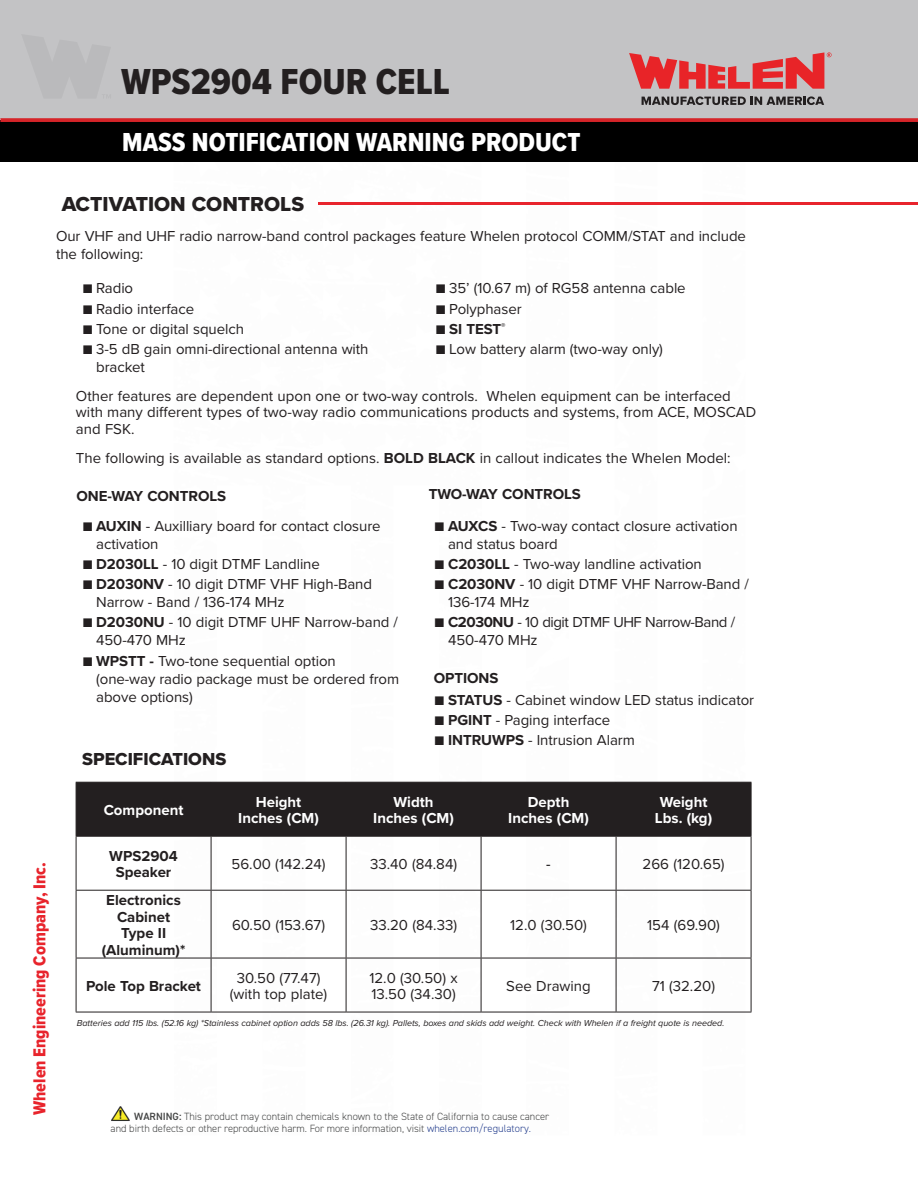
<style>
.page{position:relative;width:918px;height:1188px;background:#fff}
.page>*{position:absolute;margin:0;border:0;box-sizing:border-box;transform-origin:0 0}
.t1{font:37.5px "Proxima Nova Cond Extrabld";color:#231f20}
.t2{font:27px "Proxima Nova Cond Extrabld";color:#fff}
.t3{font:21px "Proxima Nova Extrabld";color:#231f20}
.t4{font:18px "Proxima Nova Cond Extrabld";color:#e8242c}
.t5{font:18px "Proxima Nova Extrabld";color:#231f20}
.t6{font:15px/18px "Proxima Nova";letter-spacing:-.005em;color:#231f20}
.t7{font:700 15px/16.5px "Proxima Nova";color:#231f20;text-align:center}
.t8{font:700 15px/16.5px "Proxima Nova";color:#fff;text-align:center}
.t9{font:15px/18px "Proxima Nova";letter-spacing:-.03em;color:#231f20}
.t10{font:500 15px "Proxima Nova";color:#231f20}
.t11{font:300 10.5px/12px "DIN2014";color:#454646}
.t12{font:italic 9px "Proxima Nova";letter-spacing:-.005em;color:#231f20}
.s1{font-family:"Proxima Nova Cond Extrabld"}
.s2{font-family:"Proxima Nova Cond Extrabld";font-weight:400}
.s3{font-weight:700}
.s4{font-weight:600}
.s5{color:#253f8e}
</style>
<div class="page">
<img style="left:174px;top:202px;width:571px;height:810px">
<div style="left:0;top:0;width:918px;height:118px;background:#c3c3c5"></div>
<div style="left:0;top:121px;width:918px;height:41px;background:#000"></div>
<svg style="left:642px;top:96px;width:182px;height:9px"></svg>
<svg style="left:629px;top:52px;width:203px;height:37px"></svg>
<img style="left:111px;top:1106px;width:19px;height:14px">
<svg style="left:111px;top:1120px;width:19px;height:1px"></svg>
<svg style="left:0;top:118px;width:918px;height:4px;background:#d22c30"></svg>
<div style="left:77px;top:783px;width:674px;height:53px;background:#231f20"></div>
<hr style="left:76px;top:837px;width:1px;height:53px;background:#231f20">
<hr style="left:211px;top:837px;width:1px;height:53px;background:#231f20">
<hr style="left:346px;top:837px;width:1px;height:53px;background:#231f20">
<hr style="left:481px;top:837px;width:1px;height:53px;background:#231f20">
<hr style="left:616px;top:837px;width:1px;height:53px;background:#231f20">
<hr style="left:751px;top:837px;width:1px;height:53px;background:#231f20">
<hr style="left:76px;top:890px;width:135px;height:1px;background:#231f20">
<hr style="left:76px;top:891px;width:1px;height:67px;background:#231f20">
<hr style="left:211px;top:890px;width:135px;height:1px;background:#231f20">
<hr style="left:211px;top:891px;width:1px;height:67px;background:#231f20">
<hr style="left:346px;top:890px;width:135px;height:1px;background:#231f20">
<hr style="left:346px;top:891px;width:1px;height:67px;background:#231f20">
<hr style="left:481px;top:890px;width:135px;height:1px;background:#231f20">
<hr style="left:481px;top:891px;width:1px;height:67px;background:#231f20">
<hr style="left:616px;top:890px;width:135px;height:1px;background:#231f20">
<hr style="left:616px;top:891px;width:1px;height:67px;background:#231f20">
<hr style="left:751px;top:891px;width:1px;height:67px;background:#231f20">
<hr style="left:76px;top:958px;width:135px;height:1px;background:#231f20">
<hr style="left:76px;top:958px;width:1px;height:54px;background:#231f20">
<hr style="left:211px;top:958px;width:135px;height:1px;background:#231f20">
<hr style="left:211px;top:958px;width:1px;height:54px;background:#231f20">
<hr style="left:346px;top:958px;width:135px;height:1px;background:#231f20">
<hr style="left:346px;top:958px;width:1px;height:54px;background:#231f20">
<hr style="left:481px;top:958px;width:135px;height:1px;background:#231f20">
<hr style="left:481px;top:958px;width:1px;height:54px;background:#231f20">
<hr style="left:616px;top:958px;width:135px;height:1px;background:#231f20">
<hr style="left:616px;top:958px;width:1px;height:54px;background:#231f20">
<hr style="left:751px;top:958px;width:1px;height:54px;background:#231f20">
<hr style="left:76px;top:1012px;width:135px;height:1px;background:#231f20">
<hr style="left:211px;top:1012px;width:135px;height:1px;background:#231f20">
<hr style="left:346px;top:1012px;width:135px;height:1px;background:#231f20">
<hr style="left:481px;top:1012px;width:135px;height:1px;background:#231f20">
<hr style="left:616px;top:1012px;width:135px;height:1px;background:#231f20">
<hr style="left:76px;top:782px;width:135px;height:1px;background:#231f20">
<hr style="left:76px;top:783px;width:1px;height:53px;background:#231f20">
<hr style="left:211px;top:782px;width:135px;height:1px;background:#231f20">
<hr style="left:211px;top:783px;width:1px;height:53px;background:#231f20">
<hr style="left:346px;top:782px;width:135px;height:1px;background:#231f20">
<hr style="left:346px;top:783px;width:1px;height:53px;background:#231f20">
<hr style="left:481px;top:782px;width:135px;height:1px;background:#231f20">
<hr style="left:481px;top:783px;width:1px;height:53px;background:#231f20">
<hr style="left:616px;top:782px;width:135px;height:1px;background:#231f20">
<hr style="left:616px;top:783px;width:1px;height:53px;background:#231f20">
<hr style="left:751px;top:783px;width:1px;height:53px;background:#231f20">
<hr style="left:76px;top:836px;width:135px;height:1px;background:#231f20">
<hr style="left:211px;top:836px;width:135px;height:1px;background:#231f20">
<hr style="left:346px;top:836px;width:135px;height:1px;background:#231f20">
<hr style="left:481px;top:836px;width:135px;height:1px;background:#231f20">
<hr style="left:616px;top:836px;width:135px;height:1px;background:#231f20">
<hr style="left:319px;top:202px;width:599px;height:3px;background:#e8242d">
<h1 class="t1" style="left:121px;top:54px;width:330px">WPS2904 FOUR CELL</h1>
<h2 class="t2" style="left:122px;top:122px;width:460px">MASS NOTIFICATION WARNING PRODUCT</h2>
<h3 class="t3" style="left:62px;top:188px;width:244px">ACTIVATION CONTROLS</h3>
<p class="t6" style="left:56px;top:227px;width:691px">Our VHF and UHF radio narrow-band control packages feature Whelen protocol COMM/STAT and include the following:</p>
<p class="t6" style="left:83px;top:279px;width:52px"><span class="s1">■</span> Radio</p>
<p class="t6" style="left:83px;top:299px;width:113px"><span class="s1">■</span> Radio interface</p>
<p class="t6" style="left:83px;top:319px;width:163px"><span class="s1">■</span> Tone or digital squelch</p>
<p class="t6" style="left:96px;top:339px;width:274px;text-indent:-14px"><span class="s1">■</span> 3-5 dB gain omni-directional antenna with bracket</p>
<p class="t6" style="left:436px;top:279px;width:252px"><span class="s1">■</span> 35’ (10.67 m) of RG58 antenna cable</p>
<p class="t6" style="left:436px;top:299px;width:87px"><span class="s1">■</span> Polyphaser</p>
<p class="t7" style="left:436px;top:320px;width:71px"><span class="s2">■</span> SI TEST<sup>®</sup></p>
<p class="t6" style="left:436px;top:339px;width:229px"><span class="s1">■</span> Low battery alarm (two-way only)</p>
<p class="t6" style="left:76px;top:387px;width:682px;line-height:16.5px">Other features are dependent upon one or two-way controls. Whelen equipment can be interfaced with many different types of two-way radio communications products and systems, from ACE, MOSCAD and FSK.</p>
<p class="t6" style="left:76px;top:449px;width:656px">The following is available as standard options. <span class="s3">BOLD BLACK</span> in callout indicates the Whelen Model:</p>
<p class="t4" style="left:26px;top:1115px;width:254px;rotate:-90deg">Whelen Engineering Company, Inc.</p>
<p class="t7" style="left:77px;top:487px;width:151px">ONE-WAY CONTROLS</p>
<p class="t6" style="left:96px;top:516px;width:286px;text-indent:-14px"><span class="s1">■</span> <span class="s3">AUXIN</span> - Auxilliary board for contact closure activation</p>
<p class="t6" style="left:83px;top:554px;width:239px"><span class="s1">■</span> <span class="s3">D2030LL</span> - 10 digit DTMF Landline</p>
<p class="t6" style="left:96px;top:575px;width:277px;text-indent:-14px"><span class="s1">■</span> <span class="s3">D2030NV</span> - 10 digit DTMF VHF High-Band<br>Narrow - Band / 136-174 MHz</p>
<p class="t6" style="left:96px;top:613px;width:303px;text-indent:-14px"><span class="s1">■</span> <span class="s3">D2030NU</span> - 10 digit DTMF UHF Narrow-band /<br>450-470 MHz</p>
<p class="t6" style="left:96px;top:651px;width:304px;text-indent:-14px"><span class="s1">■</span> <span class="s3">WPSTT -</span> Two-tone sequential option<br>(one-way radio package must be ordered from above options)</p>
<p class="t5" style="left:82px;top:745px;width:146px">SPECIFICATIONS</p>
<p class="t7" style="left:429px;top:485px;width:154px">TWO-WAY CONTROLS</p>
<p class="t6" style="left:448px;top:516px;width:291px;text-indent:-14px"><span class="s1">■</span> <span class="s3">AUXCS</span> - Two-way contact closure activation and status board</p>
<p class="t6" style="left:435px;top:554px;width:269px"><span class="s1">■</span> <span class="s3">C2030LL</span> - Two-way landline activation</p>
<p class="t6" style="left:448px;top:575px;width:302px;text-indent:-14px"><span class="s1">■</span> <span class="s3">C2030NV</span> - 10 digit DTMF VHF Narrow-Band /<br>136-174 MHz</p>
<p class="t9" style="left:448px;top:613px;width:289px;text-indent:-14px"><span class="s1">■</span> <span class="s3">C2030NU</span> - 10 digit DTMF UHF Narrow-Band /<br>450-470 MHz</p>
<p class="t7" style="left:434px;top:669px;width:66px">OPTIONS</p>
<p class="t6" style="left:435px;top:690px;width:321px"><span class="s1">■</span> <span class="s3">STATUS</span> - Cabinet window LED status indicator</p>
<p class="t6" style="left:435px;top:710px;width:177px"><span class="s1">■</span> <span class="s3">PGINT</span> - Paging interface</p>
<p class="t6" style="left:435px;top:731px;width:202px"><span class="s1">■</span> <span class="s3">INTRUWPS</span> - Intrusion Alarm</p>
<p class="t8" style="left:104px;top:802px;width:81px">Component</p>
<p class="t8" style="left:238px;top:793px;width:82px">Height<br>Inches (CM)</p>
<p class="t8" style="left:373px;top:793px;width:82px">Width<br>Inches (CM)</p>
<p class="t8" style="left:508px;top:793px;width:82px">Depth<br>Inches (CM)</p>
<p class="t8" style="left:655px;top:793px;width:59px">Weight<br>Lbs. (kg)</p>
<p class="t7" style="left:109px;top:847px;width:70px">WPS2904<br>Speaker</p>
<p class="t6" style="left:232px;top:854px;width:96px">56.00 (142.24)</p>
<p class="t6" style="left:370px;top:854px;width:89px">33.40 (84.84)</p>
<p class="t10" style="left:546px;top:853px;width:6px">-</p>
<p class="t6" style="left:643px;top:854px;width:84px">266 (120.65)</p>
<p class="t7" style="left:102px;top:892px;width:85px">Electronics<br>Cabinet<br>Type II (Aluminum)*</p>
<p class="t6" style="left:232px;top:915px;width:95px">60.50 (153.67)</p>
<p class="t6" style="left:370px;top:915px;width:89px">33.20 (84.33)</p>
<p class="t6" style="left:510px;top:915px;width:78px">12.0 (30.50)</p>
<p class="t6" style="left:647px;top:915px;width:74px">154 (69.90)</p>
<p class="t7" style="left:86px;top:977px;width:116px">Pole Top Bracket</p>
<p class="t6" style="left:230px;top:969px;width:99px;line-height:16.5px;text-align:center">30.50 (77.47) (with top plate)</p>
<p class="t6" style="left:369px;top:969px;width:90px;line-height:16.5px">12.0 (30.50) x<br>13.50 (34.30)</p>
<p class="t6" style="left:506px;top:976px;width:86px">See Drawing</p>
<p class="t6" style="left:652px;top:976px;width:65px">71 (32.20)</p>
<p class="t12" style="left:77px;top:1016px;width:649px">Batteries add 115 lbs. (52.16 kg) *Stainless cabinet option adds 58 lbs. (26.31 kg). Pallets, boxes and skids add weight. Check with Whelen if a freight quote is needed.</p>
<p class="t11" style="left:111px;top:1110px;width:440px;text-indent:24px"><span class="s4">WARNING:</span> This product may contain chemicals known to the State of California to cause cancer and birth defects or other reproductive harm. For more information, visit <span class="s5">whelen.com/regulatory.</span></p>
</div>
